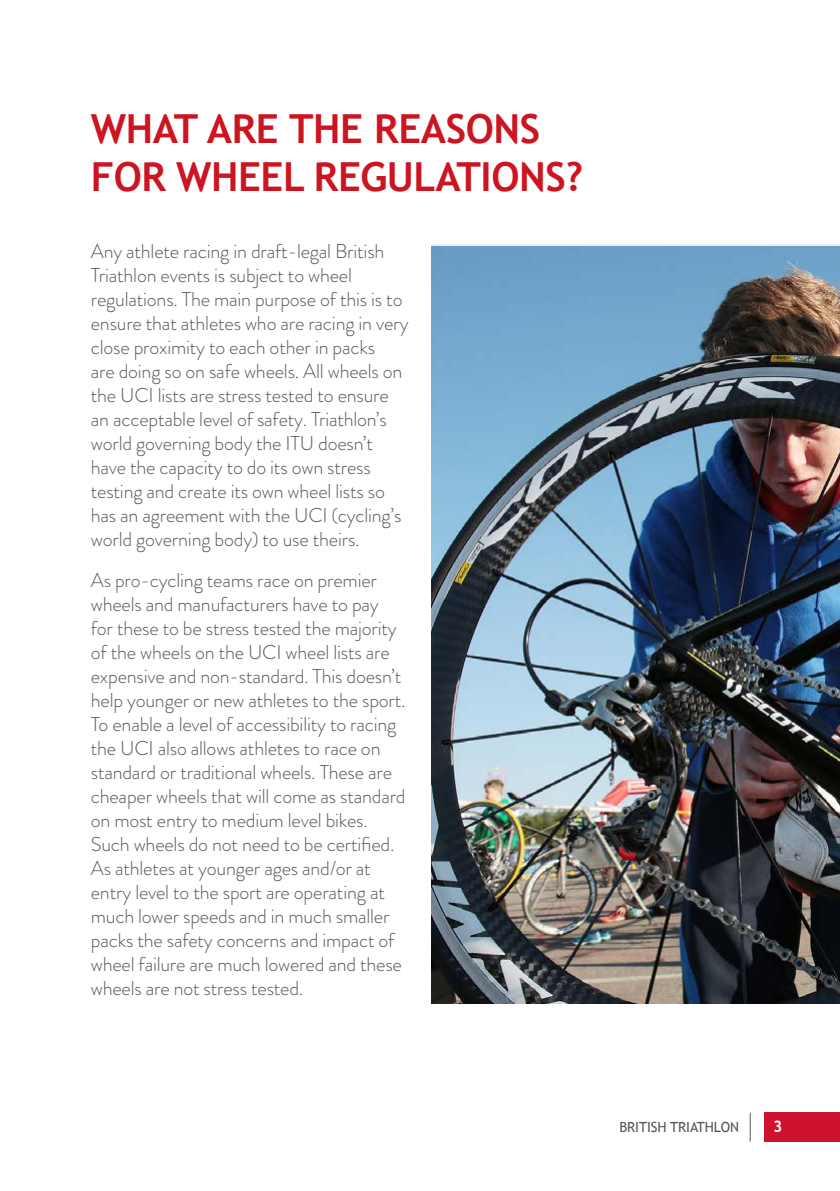
<style>
.page{position:relative;width:840px;height:1191px;background:#fff}
.page>*{position:absolute;margin:0;border:0;box-sizing:border-box;transform-origin:0 0}
.t1{font:700 40px/48px "Trebuchet MS";letter-spacing:-.01em;color:#cd1421}
.t2{font:300 20px/24px "Brandon Grotesque";letter-spacing:-.01em;color:#575756}
.t3{font:700 16px "Trebuchet MS";color:#fff}
.t4{font:14px "Trebuchet MS";letter-spacing:-.01em;color:#575756}
</style>
<div class="page">
<img style="left:431px;top:247px;width:408px;height:756px">
<div style="left:763px;top:1112px;width:76px;height:30px;background:#cf122d"></div>
<svg style="left:749px;top:1112px;width:1px;height:29px"></svg>
<h1 class="t1" style="left:91px;top:105px;width:493px">WHAT ARE THE REASONS<br>FOR WHEEL REGULATIONS?</h1>
<p class="t2" style="left:91px;top:239px;width:319px">Any athlete racing in draft-legal British Triathlon events is subject to wheel regulations. The main purpose of this is to ensure that athletes who are racing in very close proximity to each other in packs<br>are doing so on safe wheels. All wheels on the UCI lists are stress tested to ensure an acceptable level of safety. Triathlon’s world governing body the ITU doesn’t have the capacity to do its own stress testing and create its own wheel lists so has an agreement with the UCI (cycling’s world governing body) to use theirs.</p>
<p class="t2" style="left:91px;top:568px;width:316px">As pro-cycling teams race on premier wheels and manufacturers have to pay for these to be stress tested the majority of the wheels on the UCI wheel lists are expensive and non-standard. This doesn’t help younger or new athletes to the sport.<br>To enable a level of accessibility to racing the UCI also allows athletes to race on standard or traditional wheels. These are cheaper wheels that will come as standard on most entry to medium level bikes.<br>Such wheels do not need to be certified.<br>As athletes at younger ages and/or at entry level to the sport are operating at much lower speeds and in much smaller packs the safety concerns and impact of wheel failure are much lowered and these wheels are not stress tested.</p>
<p class="t4" style="left:619px;top:1119px;width:121px">BRITISH TRIATHLON</p>
<p class="t3" style="left:772px;top:1116px;width:11px">3</p>
</div>
